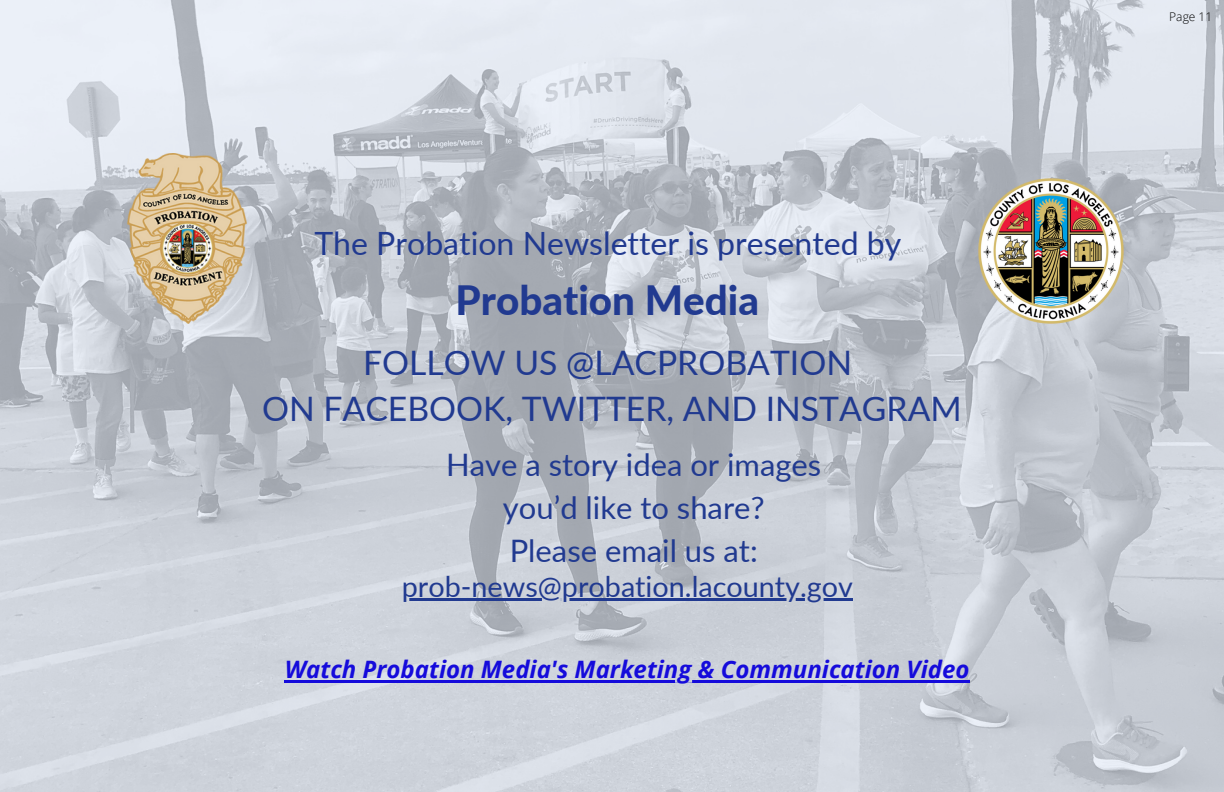
<style>
.page{position:relative;width:1224px;height:792px;background:#fff}
.page>*{position:absolute;margin:0;border:0;box-sizing:border-box;transform-origin:0 0}
.t1{font:800 40.4px "Lato";color:#213a90}
.t2{font:33.7px/46.5px "Lato";color:#213a90;text-align:center}
.t3{font:32.1px "Lato";color:#213a90}
.t4{font:31px/42.8px "Lato";color:#213a90;text-align:center}
.t5{font:28.8px "Lato";color:#213a90}
.t6{font:italic 700 24px "Open Sans";color:#150bdb}
.t7{font:300 12px "Open Sans";color:#000}
</style>
<div class="page">
<img style="left:0;top:0;width:1224px;height:792px">
<img style="left:127px;top:154px;width:120px;height:170px">
<img style="left:978px;top:177px;width:147px;height:147px">
<hr style="left:402px;top:598px;width:451px;height:3px;background:#213a90">
<hr style="left:285px;top:680px;width:685px;height:2px;background:#150bdb">
<p class="t3" style="left:314px;top:223px;width:589px">The Probation Newsletter is presented by</p>
<h1 class="t1" style="left:455px;top:276px;width:305px">Probation Media</h1>
<p class="t2" style="left:262px;top:339px;width:701px">FOLLOW US @LACPROBATION<br>ON FACEBOOK, TWITTER, AND INSTAGRAM</p>
<p class="t4" style="left:446px;top:443px;width:377px">Have a story idea or images you’d like to share?<br>Please email us at:</p>
<p class="t5" style="left:402px;top:568px;width:453px">prob-news@probation.lacounty.gov</p>
<p class="t6" style="left:285px;top:653px;width:686px">Watch Probation Media's Marketing &amp; Communication Video</p>
<p class="t7" style="left:1169px;top:8px;width:44px">Page 11</p>
</div>
